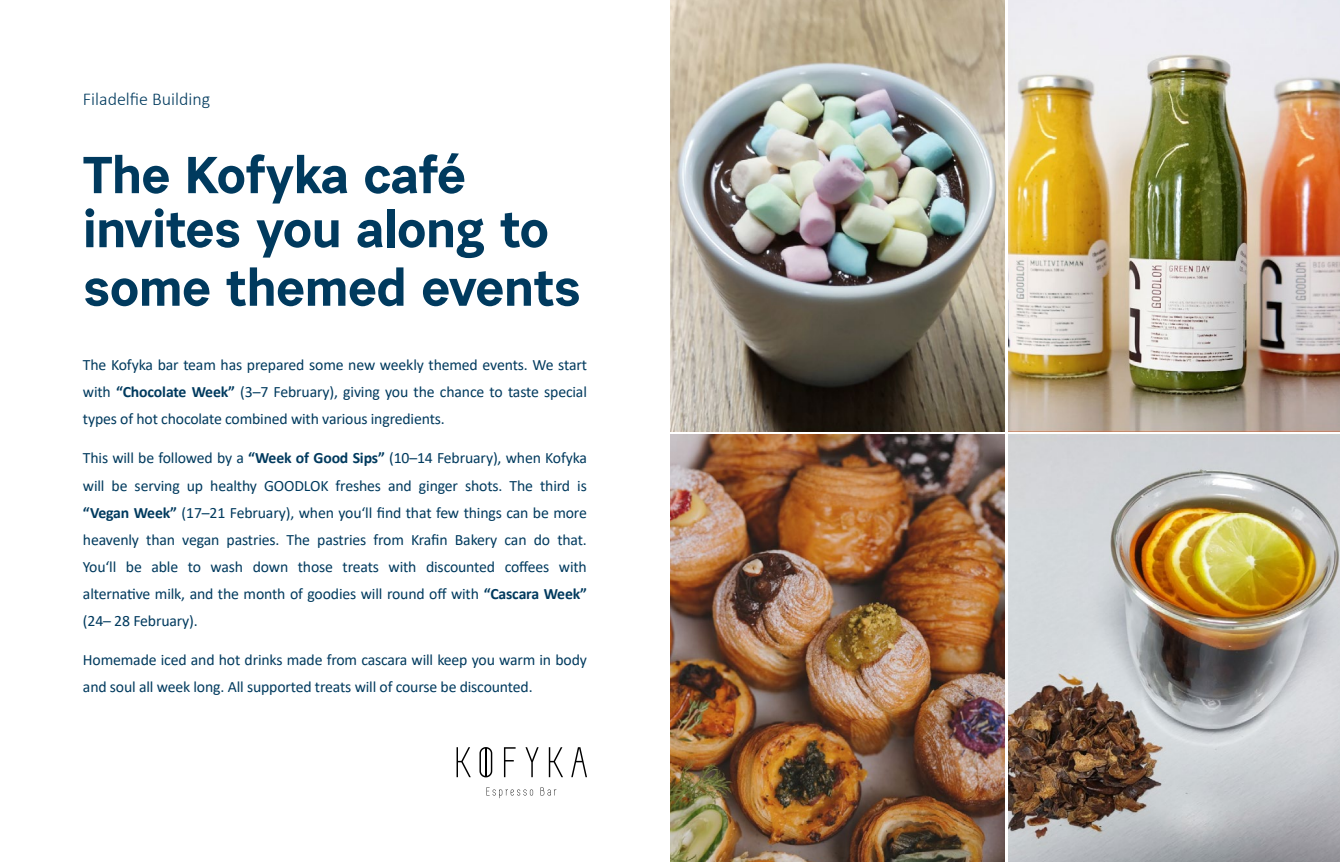
<style>
.page{position:relative;width:1340px;height:862px;background:#fff}
.page>*{position:absolute;margin:0;border:0;box-sizing:border-box;transform-origin:0 0}
.t1{font:700 51.75px/54px "Urban Grotesk Re Bo";letter-spacing:-.01em;color:#003a5e}
.t2{font:300 18px "Calibri";color:#003a5e}
.t3{font:15.75px/27px "Calibri";letter-spacing:-.01em;color:#003a5e;text-align:justify}
.s1{font-weight:700}
</style>
<div class="page">
<img style="left:670px;top:0;width:335px;height:431px">
<img style="left:1008px;top:0;width:331px;height:431px">
<img style="left:670px;top:434px;width:335px;height:427px">
<img style="left:1008px;top:434px;width:331px;height:427px">
<svg style="left:456px;top:747px;width:14px;height:29px"></svg>
<svg style="left:504px;top:747px;width:11px;height:29px"></svg>
<svg style="left:525px;top:747px;width:13px;height:29px"></svg>
<svg style="left:549px;top:747px;width:14px;height:29px"></svg>
<svg style="left:479px;top:747px;width:13px;height:30px"></svg>
<svg style="left:571px;top:747px;width:16px;height:29px"></svg>
<svg style="left:486px;top:787px;width:47px;height:10px"></svg>
<svg style="left:540px;top:787px;width:16px;height:8px"></svg>
<p class="t2" style="left:83px;top:87px;width:129px">Filadelfie Building</p>
<h1 class="t1" style="left:83px;top:147px;width:467px">The Kofyka café invites you along to</h1>
<h1 class="t1" style="left:83px;top:259px;width:499px">some themed events</h1>
<p class="t3" style="left:83px;top:350px;width:505px">The Kofyka bar team has prepared some new weekly themed events. We start with <span class="s1">“Chocolate Week”</span> (3–7 February), giving you the chance to taste special types of hot chocolate combined with various ingredients.</p>
<p class="t3" style="left:83px;top:444px;width:505px">This will be followed by a <span class="s1">“Week of Good Sips”</span> (10–14 February), when Kofyka will be serving up healthy GOODLOK freshes and ginger shots. The third is <span class="s1">“Vegan Week”</span> (17–21 February), when you‘ll find that few things can be more heavenly than vegan pastries. The pastries from Krafin Bakery can do that.<br>You‘ll be able to wash down those treats with discounted coffees with alternative milk, and the month of goodies will round off with <span class="s1">“Cascara Week” </span>(24– 28 February).</p>
<p class="t3" style="left:83px;top:646px;width:505px">Homemade iced and hot drinks made from cascara will keep you warm in body and soul all week long. All supported treats will of course be discounted.</p>
</div>
